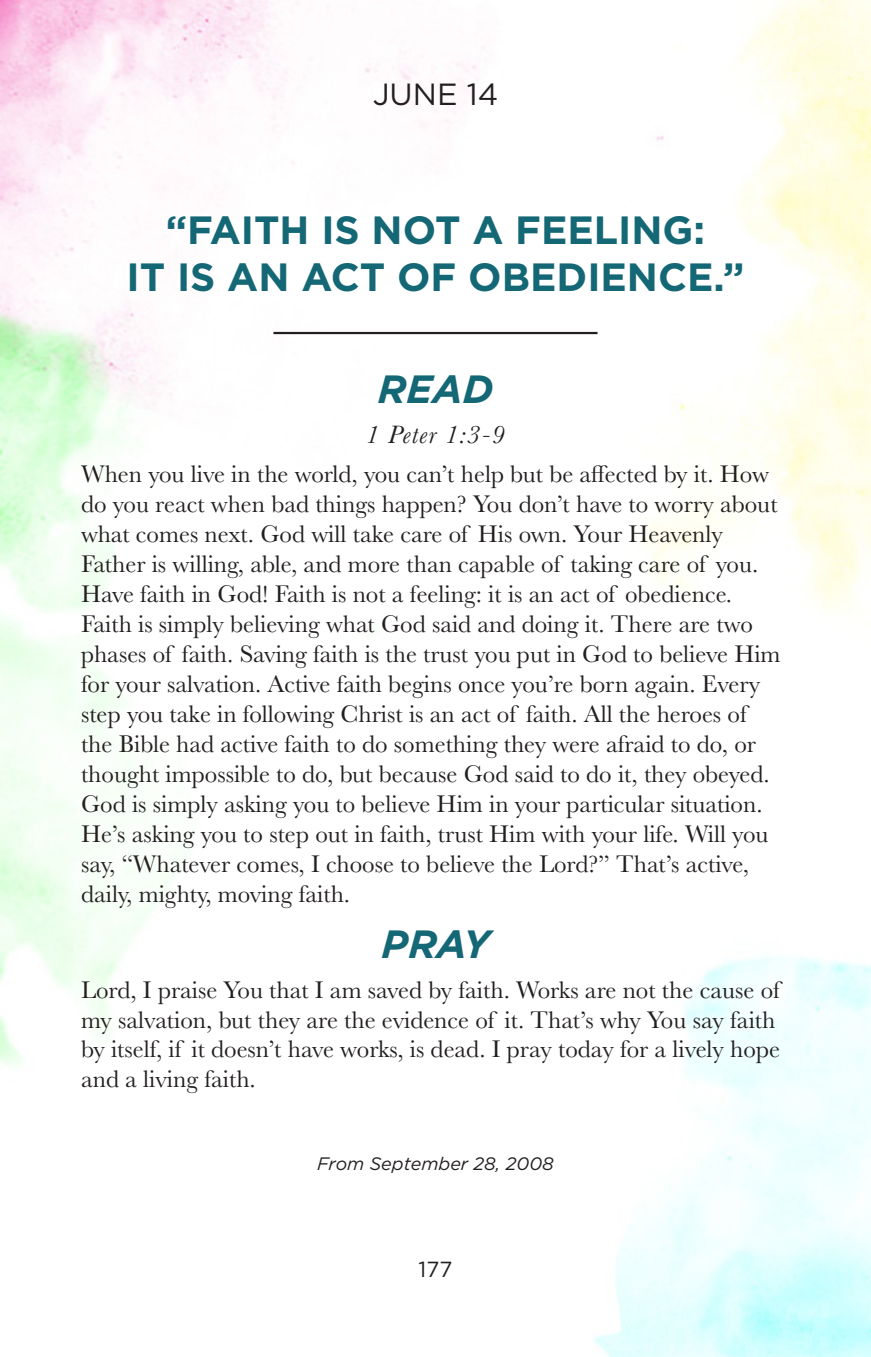
<style>
.page{position:relative;width:871px;height:1357px;background:#fff}
.page>*{position:absolute;margin:0;border:0;box-sizing:border-box;transform-origin:0 0}
.Devo_Quote{font:700 39.38px/47.2px "Gotham";color:#146775;text-align:center}
.Devo_READ_Subheader{font:italic 700 39.38px "Gotham";color:#146775}
.Devo_PRAY_Subheader{font:italic 700 39.38px "Gotham";color:#146775}
.Devo_Date_at_Top{font:30.6px "Gotham";color:#231f20}
.Devo_Scripture_Refs{font:italic 26.1px "Baskerville";letter-spacing:.05em;color:#231f20}
.Devo_Body_Copy{font:24.97px/29.9px "Baskerville";color:#231f20}
.t1{font:21.82px "Gotham";color:#231f20}
.Devo_Footnote_Date{font:italic 18px "Gotham";color:#231f20}
</style>
<div class="page">
<hr style="left:273px;top:332px;width:324px;height:2px;background:#231f20">
<p class="Devo_Date_at_Top" style="left:373px;top:74px;width:127px">JUNE 14</p>
<p class="Devo_Quote" style="left:126px;top:206px;width:619px">“FAITH IS NOT A FEELING:<br>IT IS AN ACT OF OBEDIENCE.”</p>
<p class="Devo_READ_Subheader" style="left:378px;top:363px;width:117px">READ</p>
<p class="Devo_Scripture_Refs" style="left:366px;top:417px;width:140px">1 Peter 1:3-9</p>
<p class="Devo_Body_Copy" style="left:81px;top:459px;width:701px">When you live in the world, you can’t help but be affected by it. How do you react when bad things happen? You don’t have to worry about what comes next. God will take care of His own. Your Heavenly Father is willing, able, and more than capable of taking care of you.<br>Have faith in God! Faith is not a feeling: it is an act of obedience.<br>Faith is simply believing what God said and doing it. There are two phases of faith. Saving faith is the trust you put in God to believe Him for your salvation. Active faith begins once you’re born again. Every step you take in following Christ is an act of faith. All the heroes of the Bible had active faith to do something they were afraid to do, or thought impossible to do, but because God said to do it, they obeyed.<br>God is simply asking you to believe Him in your particular situation.<br>He’s asking you to step out in faith, trust Him with your life. Will you say, “Whatever comes, I choose to believe the Lord?” That’s active, daily, mighty, moving faith.</p>
<p class="Devo_PRAY_Subheader" style="left:382px;top:918px;width:109px">PRAY</p>
<p class="Devo_Body_Copy" style="left:81px;top:975px;width:700px">Lord, I praise You that I am saved by faith. Works are not the cause of my salvation, but they are the evidence of it. That’s why You say faith by itself, if it doesn’t have works, is dead. I pray today for a lively hope and a living faith.</p>
<p class="Devo_Footnote_Date" style="left:317px;top:1152px;width:238px">From September 28, 2008</p>
<p class="t1" style="left:418px;top:1255px;width:35px">177</p>
</div>
